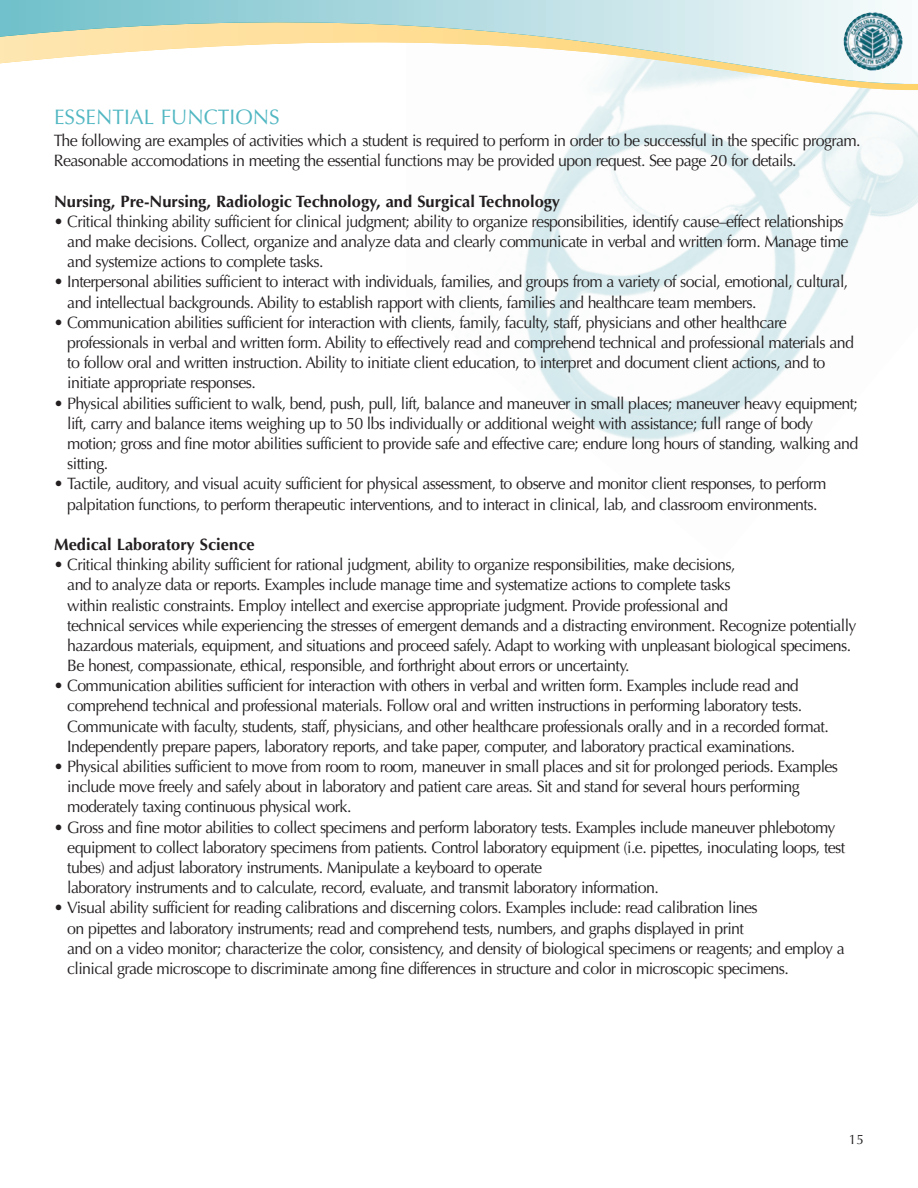
<style>
.page{position:relative;width:918px;height:1188px;background:#fff}
.page>*{position:absolute;margin:0;border:0;box-sizing:border-box;transform-origin:0 0}
.t1{font:21px "Optima";color:#51b7c2}
.t2{font:16.5px/20.2px "Optima";letter-spacing:-.04em;color:#231f20}
.t3{font:700 16.5px "Optima";color:#231f20}
.t4{font:13.5px "Optima";color:#231f20}
</style>
<div class="page">
<img style="left:523px;top:110px;width:395px;height:330px">
<svg style="left:595px;top:97px;width:270px;height:13px"></svg>
<svg style="left:0;top:0;width:918px;height:97px"></svg>
<img style="left:844px;top:12px;width:58px;height:58px;border-radius:50%">
<p class="t1" style="left:54px;top:108px;width:227px">ESSENTIAL FUNCTIONS</p>
<p class="t2" style="left:54px;top:132px;width:808px">The following are examples of activities which a student is required to perform in order to be successful in the specific program.<br>Reasonable accomodations in meeting the essential functions may be provided upon request. See page 20 for details.</p>
<p class="t3" style="left:54px;top:194px;width:508px">Nursing, Pre-Nursing, Radiologic Technology, and Surgical Technology</p>
<p class="t2" style="left:67px;top:213px;width:783px;text-indent:-13px">• Critical thinking ability sufficient for clinical judgment; ability to organize responsibilities, identify cause–effect relationships and make decisions. Collect, organize and analyze data and clearly communicate in verbal and written form. Manage time and systemize actions to complete tasks.</p>
<p class="t2" style="left:67px;top:273px;width:782px;text-indent:-13px">• Interpersonal abilities sufficient to interact with individuals, families, and groups from a variety of social, emotional, cultural, and intellectual backgrounds. Ability to establish rapport with clients, families and healthcare team members.</p>
<p class="t2" style="left:67px;top:314px;width:788px;text-indent:-13px">• Communication abilities sufficient for interaction with clients, family, faculty, staff, physicians and other healthcare professionals in verbal and written form. Ability to effectively read and comprehend technical and professional materials and to follow oral and written instruction. Ability to initiate client education, to interpret and document client actions, and to initiate appropriate responses.</p>
<p class="t2" style="left:67px;top:395px;width:793px;text-indent:-13px">• Physical abilities sufficient to walk, bend, push, pull, lift, balance and maneuver in small places; maneuver heavy equipment; lift, carry and balance items weighing up to 50 lbs individually or additional weight with assistance; full range of body motion; gross and fine motor abilities sufficient to provide safe and effective care; endure long hours of standing, walking and sitting.</p>
<p class="t2" style="left:54px;top:475px;width:774px;text-align:center">• Tactile, auditory, and visual acuity sufficient for physical assessment, to observe and monitor client responses, to perform palpitation functions, to perform therapeutic interventions, and to interact in clinical, lab, and classroom environments.</p>
<p class="t3" style="left:54px;top:538px;width:202px">Medical Laboratory Science</p>
<p class="t2" style="left:67px;top:556px;width:791px;text-indent:-13px">• Critical thinking ability sufficient for rational judgment, ability to organize responsibilities, make decisions,<br>and to analyze data or reports. Examples include manage time and systematize actions to complete tasks<br>within realistic constraints. Employ intellect and exercise appropriate judgment. Provide professional and<br>technical services while experiencing the stresses of emergent demands and a distracting environment. Recognize potentially hazardous materials, equipment, and situations and proceed safely. Adapt to working with unpleasant biological specimens.<br>Be honest, compassionate, ethical, responsible, and forthright about errors or uncertainty.</p>
<p class="t2" style="left:67px;top:677px;width:763px;text-indent:-13px">• Communication abilities sufficient for interaction with others in verbal and written form. Examples include read and comprehend technical and professional materials. Follow oral and written instructions in performing laboratory tests.<br>Communicate with faculty, students, staff, physicians, and other healthcare professionals orally and in a recorded format.<br>Independently prepare papers, laboratory reports, and take paper, computer, and laboratory practical examinations.</p>
<p class="t2" style="left:67px;top:758px;width:772px;text-indent:-13px">• Physical abilities sufficient to move from room to room, maneuver in small places and sit for prolonged periods. Examples include move freely and safely about in laboratory and patient care areas. Sit and stand for several hours performing moderately taxing continuous physical work.</p>
<p class="t2" style="left:67px;top:819px;width:780px;text-indent:-13px">• Gross and fine motor abilities to collect specimens and perform laboratory tests. Examples include maneuver phlebotomy equipment to collect laboratory specimens from patients. Control laboratory equipment (i.e. pipettes, inoculating loops, test tubes) and adjust laboratory instruments. Manipulate a keyboard to operate<br>laboratory instruments and to calculate, record, evaluate, and transmit laboratory information.</p>
<p class="t2" style="left:67px;top:899px;width:779px;text-indent:-13px">• Visual ability sufficient for reading calibrations and discerning colors. Examples include: read calibration lines<br>on pipettes and laboratory instruments; read and comprehend tests, numbers, and graphs displayed in print<br>and on a video monitor; characterize the color, consistency, and density of biological specimens or reagents; and employ a clinical grade microscope to discriminate among fine differences in structure and color in microscopic specimens.</p>
<p class="t4" style="left:849px;top:1134px;width:17px">15</p>
</div>
